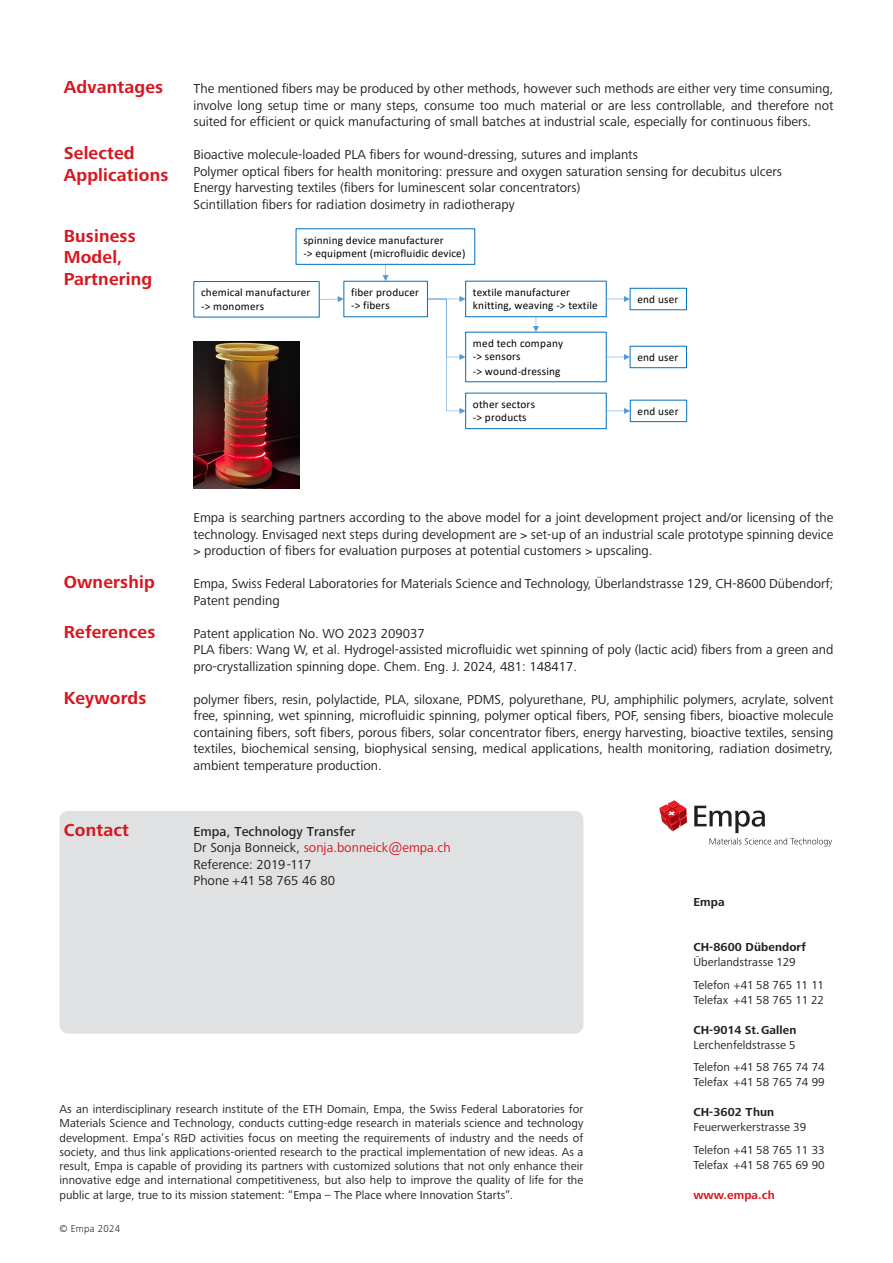
<style>
.page{position:relative;width:893px;height:1263px;background:#fff}
.page>*{position:absolute;margin:0;border:0;box-sizing:border-box;transform-origin:0 0}
.TO_untertitel{font:700 18px/21.8px "Frutiger Next Pro";letter-spacing:.01em;color:#d7171f}
.TO_lauftext{font:13.5px/16.5px "Frutiger Next Pro";color:#231f20}
.TO_lauftext-2{font:13.5px "Frutiger Next Pro";color:#d7171f}
.TO_lauftext-3{font:500 13.5px "Frutiger Next Pro";letter-spacing:.005em;color:#231f20}
.TO_EmpaBeschrieb{font:12px/14.2px "Frutiger Next Pro";letter-spacing:.005em;color:#231f20;text-align:justify}
.TO_adresse{font:12px "Frutiger Next Pro";letter-spacing:.005em;color:#231f20}
.TO_adresse_bold{font:700 12px "Frutiger Next Pro";letter-spacing:.01em;color:#231f20}
.TO_adresse_bold-2{font:700 12px "Frutiger Next Pro";letter-spacing:.01em;color:#d7171f}
.t1{font:11.25px/13.2px "Calibri";letter-spacing:.015em;color:#000}
.t2{font:300 10.2px "Frutiger Next Pro";letter-spacing:.025em;color:#231f20}
.s1{font-family:"Minion Pro"}
.s2{color:#231f20}
</style>
<div class="page">
<svg style="left:659px;top:800px;width:28px;height:31px"></svg>
<svg style="left:694px;top:806px;width:138px;height:40px"></svg>
<div style="left:60px;top:811px;width:523px;height:223px;background:#e0e1e3;border-radius:9px"></div>
<div style="left:296px;top:228px;width:179px;height:37px;border:1px solid #0070c0"></div>
<div style="left:465px;top:281px;width:142px;height:36px;border:1px solid #0070c0"></div>
<div style="left:193px;top:281px;width:127px;height:36px;border:1px solid #0070c0"></div>
<div style="left:630px;top:288px;width:57px;height:22px;border:1px solid #0070c0"></div>
<svg style="left:606px;top:296px;width:24px;height:6px"></svg>
<svg style="left:319px;top:296px;width:25px;height:6px"></svg>
<svg style="left:382px;top:264px;width:7px;height:17px"></svg>
<div style="left:630px;top:346px;width:57px;height:22px;border:1px solid #0070c0"></div>
<svg style="left:606px;top:354px;width:24px;height:6px"></svg>
<svg style="left:533px;top:317px;width:6px;height:15px"></svg>
<div style="left:465px;top:393px;width:142px;height:36px;border:1px solid #0070c0"></div>
<div style="left:630px;top:400px;width:57px;height:22px;border:1px solid #0070c0"></div>
<svg style="left:606px;top:408px;width:24px;height:6px"></svg>
<svg style="left:427px;top:296px;width:39px;height:118px"></svg>
<img style="left:193px;top:341px;width:107px;height:147px">
<p class="TO_untertitel" style="left:64px;top:76px;width:101px">Advantages</p>
<p class="TO_untertitel" style="left:64px;top:142px;width:72px">Selected</p>
<p class="TO_untertitel" style="left:64px;top:164px;width:106px">Applications</p>
<p class="TO_untertitel" style="left:64px;top:225px;width:73px">Business<br>Model,</p>
<p class="TO_untertitel" style="left:64px;top:268px;width:90px">Partnering</p>
<p class="TO_lauftext" style="left:193px;top:80px;width:641px;text-align:justify">The mentioned fibers may be produced by other methods, however such methods are either very time consuming, involve long setup time or many steps, consume too much material or are less controllable, and therefore not suited for efficient or quick manufacturing of small batches at industrial scale, especially for continuous fibers<span class="s1">.</span></p>
<p class="TO_lauftext" style="left:193px;top:146px;width:590px">Bioactive molecule-loaded PLA fibers for wound-dressing, sutures and implants<br>Polymer optical fibers for health monitoring: pressure and oxygen saturation sensing for decubitus ulcers Energy harvesting textiles (fibers for luminescent solar concentrators)<br>Scintillation fibers for radiation dosimetry in radiotherapy</p>
<p class="t1" style="left:303px;top:233px;width:164px">spinning device manufacturer<br>-&gt; equipment (microfluidic device)</p>
<p class="t1" style="left:473px;top:285px;width:126px">textile manufacturer knitting, weaving -&gt; textile</p>
<p class="t1" style="left:351px;top:286px;width:69px">fiber producer -&gt; fibers</p>
<p class="t1" style="left:201px;top:286px;width:111px">chemical manufacturer -&gt; monomers</p>
<p class="t1" style="left:637px;top:292px;width:43px">end user</p>
<p class="t1" style="left:473px;top:336px;width:92px;line-height:13.6px">med tech company -&gt; sensors<br>-&gt; wound-dressing</p>
<p class="t1" style="left:637px;top:350px;width:43px">end user</p>
<p class="t1" style="left:473px;top:397px;width:64px">other sectors -&gt; products</p>
<p class="t1" style="left:638px;top:404px;width:43px">end user</p>
<p class="TO_untertitel" style="left:64px;top:571px;width:93px">Ownership</p>
<p class="TO_untertitel" style="left:64px;top:621px;width:93px">References</p>
<p class="TO_untertitel" style="left:64px;top:687px;width:84px">Keywords</p>
<p class="TO_lauftext" style="left:193px;top:509px;width:641px">Empa is searching partners according to the above model for a joint development project and/or licensing of the</p>
<p class="TO_lauftext" style="left:193px;top:526px;width:641px">technology. Envisaged next steps during development are set-up of an industrial scale prototype spinning device</p>
<p class="TO_lauftext" style="left:204px;top:542px;width:450px">production of fibers for evaluation purposes at potential customers upscaling.</p>
<p class="TO_lauftext" style="left:193px;top:575px;width:641px">Empa, Swiss Federal Laboratories for Materials Science and Technology, Überlandstrasse 129, CH-8600 Dübendorf;<br>Patent pending</p>
<p class="TO_lauftext" style="left:193px;top:625px;width:233px">Patent application No. WO 2023 209037</p>
<p class="TO_lauftext" style="left:193px;top:641px;width:641px">PLA fibers: Wang W, et al. Hydrogel-assisted microfluidic wet spinning of poly (lactic acid) fibers from a green and pro-crystallization spinning dope. Chem. Eng. J. 2024, 481: 148417.</p>
<p class="TO_lauftext" style="left:193px;top:691px;width:641px;text-align:justify">polymer fibers, resin, polylactide, PLA, siloxane, PDMS, polyurethane, PU, amphiphilic polymers, acrylate, solvent free, spinning, wet spinning, microfluidic spinning, polymer optical fibers, POF, sensing fibers, bioactive molecule containing fibers, soft fibers, porous fibers, solar concentrator fibers, energy harvesting, bioactive textiles, sensing textiles, biochemical sensing, biophysical sensing, medical applications, health monitoring, radiation dosimetry, ambient temperature production.</p>
<p class="TO_untertitel" style="left:64px;top:819px;width:67px">Contact</p>
<p class="TO_lauftext-3" style="left:193px;top:823px;width:164px">Empa, Technology Transfer</p>
<p class="TO_lauftext-2" style="left:193px;top:840px;width:259px"><span class="s2">Dr Sonja Bonneick,</span> sonja.bonneick@empa.ch</p>
<p class="TO_lauftext" style="left:193px;top:856px;width:119px">Reference: 2019-117</p>
<p class="TO_lauftext" style="left:193px;top:872px;width:143px">Phone +41 58 765 46 80</p>
<p class="TO_EmpaBeschrieb" style="left:60px;top:1102px;width:525px">As an interdisciplinary research institute of the ETH Domain, Empa, the Swiss Federal Laboratories for Materials Science and Technology, conducts cutting-edge research in materials science and technology development. Empa’s R&amp;D activities focus on meeting the requirements of industry and the needs of society, and thus link applications-oriented research to the practical implementation of new ideas. As a result, Empa is capable of providing its partners with customized solutions that not only enhance their innovative edge and international competitiveness, but also help to improve the quality of life for the public at large, true to its mission statement: “Empa – The Place where Innovation Starts”.</p>
<p class="t2" style="left:60px;top:1222px;width:62px">© Empa 2024</p>
<p class="TO_adresse_bold" style="left:693px;top:895px;width:33px">Empa</p>
<p class="TO_adresse_bold" style="left:693px;top:940px;width:114px">CH-8600 Dübendorf</p>
<p class="TO_adresse" style="left:693px;top:955px;width:104px">Überlandstrasse 129</p>
<p class="TO_adresse" style="left:693px;top:978px;width:132px">Telefon +41 58 765 11 11</p>
<p class="TO_adresse" style="left:693px;top:993px;width:132px">Telefax +41 58 765 11 22</p>
<p class="TO_adresse_bold" style="left:693px;top:1023px;width:105px">CH-9014 St.Gallen</p>
<p class="TO_adresse" style="left:693px;top:1038px;width:104px">Lerchenfeldstrasse 5</p>
<p class="TO_adresse" style="left:693px;top:1060px;width:133px">Telefon +41 58 765 74 74</p>
<p class="TO_adresse" style="left:693px;top:1075px;width:133px">Telefax +41 58 765 74 99</p>
<p class="TO_adresse_bold" style="left:693px;top:1105px;width:82px">CH-3602 Thun</p>
<p class="TO_adresse" style="left:693px;top:1120px;width:114px">Feuerwerkerstrasse 39</p>
<p class="TO_adresse" style="left:693px;top:1143px;width:133px">Telefon +41 58 765 11 33</p>
<p class="TO_adresse" style="left:693px;top:1158px;width:133px">Telefax +41 58 765 69 90</p>
<p class="TO_adresse_bold-2" style="left:693px;top:1188px;width:83px">www.empa.ch</p>
</div>
